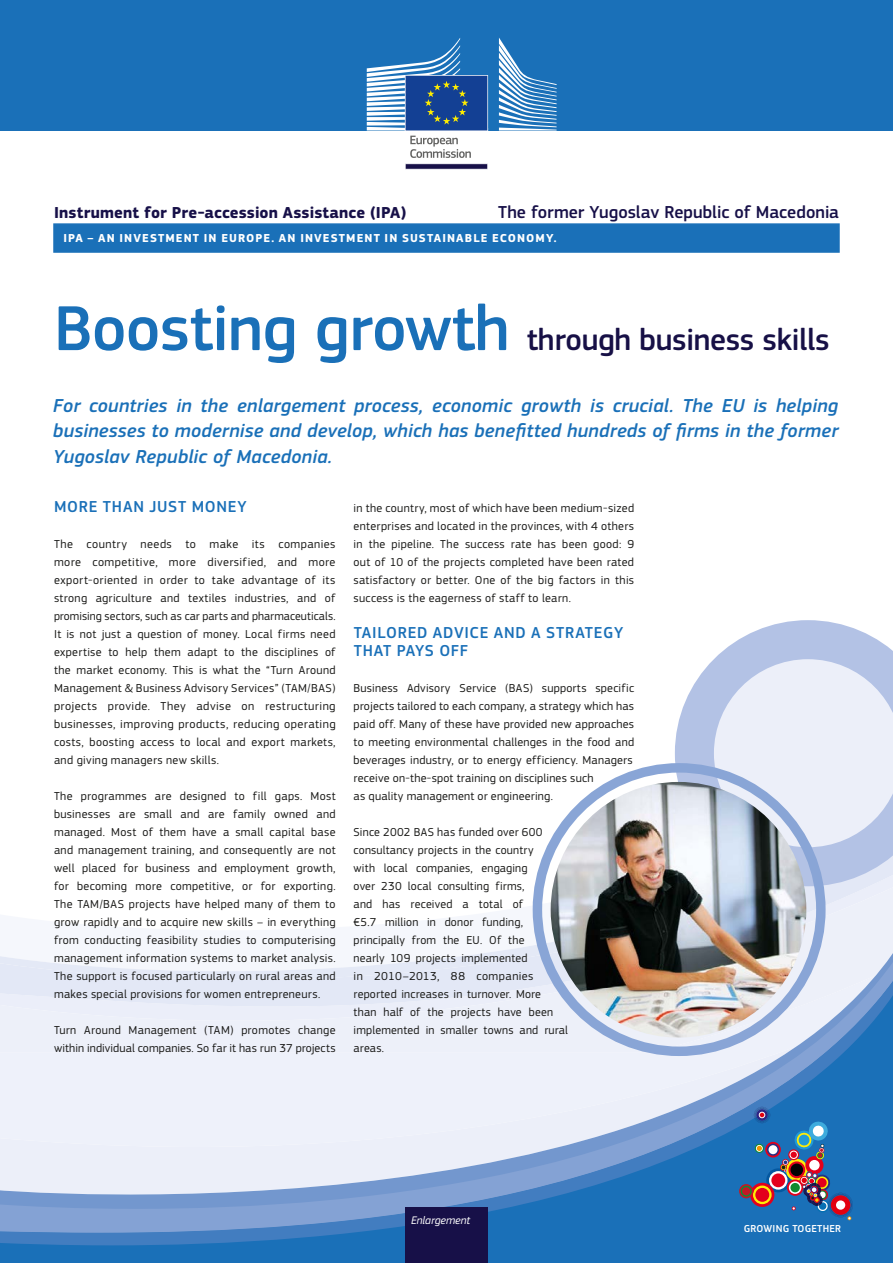
<style>
.page{position:relative;width:893px;height:1263px;background:#fff}
.page>*{position:absolute;margin:0;border:0;box-sizing:border-box;transform-origin:0 0}
.t1{font:500 31.5px "EC Square Sans Pro";letter-spacing:-.01em;color:#171046}
.t2{font:italic 500 19.5px/25.5px "EC Square Sans Pro";letter-spacing:.01em;color:#1a70b8;text-align:justify}
.t3{font:500 18px "EC Square Sans Pro";color:#171048}
.t4{font:500 16.5px/18px "EC Square Sans Pro";letter-spacing:.045em;color:#1a70b8}
.t5{font:700 16.5px "EC Square Sans Pro";letter-spacing:.01em;color:#171048}
.t6{font:12px/18px "EC Square Sans Pro";letter-spacing:.02em;color:#1a1a18;text-align:justify}
.t7{font:700 12px "EC Square Sans Pro";letter-spacing:.09em;color:#fff}
.t8{font:italic 11.4px "EC Square Sans Pro";color:#fff}
.t9{font:500 10.5px "EC Square Sans Pro";letter-spacing:.02em;color:#fff}
.s1{font-size:66px;color:#1a70b8}
</style>
<div class="page">
<div style="left:53px;top:223px;width:787px;height:30px;background:#1a70b8;border:2px solid #1a70b8"></div>
<div style="left:0;top:0;width:893px;height:130px;background:#1a70b8"></div>
<svg style="left:532px;top:849px;width:361px;height:77px;fill:#edf0f9"></svg>
<div style="left:0;top:1256px;width:893px;height:7px;background:#1a70b8"></div>
<svg style="left:0;top:926px;width:893px;height:330px;fill:#f5f7fc"></svg>
<svg style="left:0;top:1233px;width:893px;height:12px;background:#2774ba"></svg>
<svg style="left:0;top:962px;width:893px;height:271px;background:#b7cce7"></svg>
<svg style="left:675px;top:620px;width:218px;height:266px;fill:#b3c2e5"></svg>
<svg style="left:714px;top:659px;width:179px;height:188px;background:#dfe5f4"></svg>
<div style="left:405px;top:1207px;width:83px;height:56px;background:#171048"></div>
<svg style="left:499px;top:38px;width:58px;height:92px"></svg>
<svg style="left:367px;top:38px;width:121px;height:132px"></svg>
<svg style="left:766px;top:1168px;width:24px;height:24px"></svg>
<svg style="left:769px;top:1171px;width:18px;height:18px"></svg>
<div style="left:771px;top:1173px;width:14px;height:14px;background:#e3001c;border-radius:50%"></div>
<svg style="left:750px;top:1183px;width:24px;height:24px"></svg>
<svg style="left:753px;top:1185px;width:19px;height:19px"></svg>
<div style="left:755px;top:1188px;width:14px;height:14px;background:#e3001c;border-radius:50%"></div>
<svg style="left:739px;top:1184px;width:14px;height:14px"></svg>
<svg style="left:741px;top:1186px;width:11px;height:11px"></svg>
<div style="left:742px;top:1187px;width:8px;height:8px;background:#c21925;border-radius:50%"></div>
<svg style="left:765px;top:1142px;width:16px;height:15px"></svg>
<svg style="left:767px;top:1144px;width:12px;height:12px"></svg>
<div style="left:768px;top:1145px;width:9px;height:9px;background:#fff;border-radius:50%"></div>
<svg style="left:755px;top:1144px;width:9px;height:9px"></svg>
<svg style="left:756px;top:1145px;width:7px;height:7px"></svg>
<svg style="left:757px;top:1146px;width:5px;height:5px"></svg>
<svg style="left:754px;top:1107px;width:16px;height:16px"></svg>
<img style="left:781px;top:1120px;width:72px;height:100px">
<div style="left:533px;top:763px;width:293px;height:293px;border:9px solid #89a5d6;border-radius:50%"></div>
<img style="left:551px;top:782px;width:255px;height:255px;border-radius:128px">
<h3 class="t5" style="left:54px;top:203px;width:354px">Instrument for Pre-accession Assistance (IPA)</h3>
<h3 class="t3" style="left:498px;top:202px;width:342px">The former Yugoslav Republic of Macedonia</h3>
<p class="t7" style="left:63px;top:231px;width:21px">IPA</p>
<p class="t7" style="left:98px;top:231px;width:460px">AN INVESTMENT IN EUROPE. AN INVESTMENT IN SUSTAINABLE ECONOMY.</p>
<h1 class="t1" style="left:54px;top:321px;width:777px"><span class="s1">Boosting growth</span> through business skills</h1>
<h2 class="t2" style="left:53px;top:393px;width:787px">For countries in the enlargement process, economic growth is crucial. The EU is helping businesses to modernise and develop, which has benefitted hundreds of firms in the former Yugoslav Republic of Macedonia.</h2>
<h3 class="t4" style="left:54px;top:498px;width:194px">MORE THAN JUST MONEY</h3>
<p class="t6" style="left:54px;top:535px;width:283px">The country needs to make its companies more competitive, more diversified, and more export-oriented in order to take advantage of its strong agriculture and textiles industries, and of promising sectors, such as car parts and pharmaceuticals.<br>It is not just a question of money. Local firms need expertise to help them adapt to the disciplines of the market economy. This is what the “Turn Around Management &amp; Business Advisory Services” (TAM/BAS) projects provide. They advise on restructuring businesses, improving products, reducing operating costs, boosting access to local and export markets, and giving managers new skills.</p>
<p class="t6" style="left:54px;top:787px;width:283px">The programmes are designed to fill gaps. Most businesses are small and are family owned and managed. Most of them have a small capital base and management training, and consequently are not well placed for business and employment growth, for becoming more competitive, or for exporting.<br>The TAM/BAS projects have helped many of them to grow rapidly and to acquire new skills – in everything from conducting feasibility studies to computerising management information systems to market analysis.<br>The support is focused particularly on rural areas and makes special provisions for women entrepreneurs.</p>
<p class="t6" style="left:54px;top:1021px;width:283px">Turn Around Management (TAM) promotes change within individual companies. So far it has run 37 projects</p>
<p class="t6" style="left:354px;top:499px;width:282px">in the country, most of which have been medium-sized enterprises and located in the provinces, with 4 others in the pipeline. The success rate has been good: 9 out of 10 of the projects completed have been rated satisfactory or better. One of the big factors in this success is the eagerness of staff to learn.</p>
<h3 class="t4" style="left:354px;top:624px;width:271px">TAILORED ADVICE AND A STRATEGY<br>THAT PAYS OFF</h3>
<p class="t6" style="left:354px;top:679px;width:282px;text-align:left">Business Advisory Service (BAS) supports specific projects tailored to each company, a strategy which has paid off. Many of these have provided new approaches to meeting environmental challenges in the food and beverages industry, or to energy efficiency. Managers receive on-the-spot training on disciplines such<br>as quality management or engineering.</p>
<p class="t6" style="left:354px;top:823px;width:216px;text-align:left">Since 2002 BAS has funded over 600 consultancy projects in the country<br>with local companies, engaging<br>over 230 local consulting firms,<br>and has received a total of<br>€5.7 million in donor funding, principally from the EU. Of the<br>nearly 109 projects implemented<br>in 2010–2013, 88 companies reported increases in turnover. More<br>than half of the projects have been implemented in smaller towns and rural areas.</p>
<p class="t8" style="left:411px;top:1214px;width:61px">Enlargement</p>
<p class="t9" style="left:744px;top:1222px;width:99px">GROWING TOGETHER</p>
</div>
